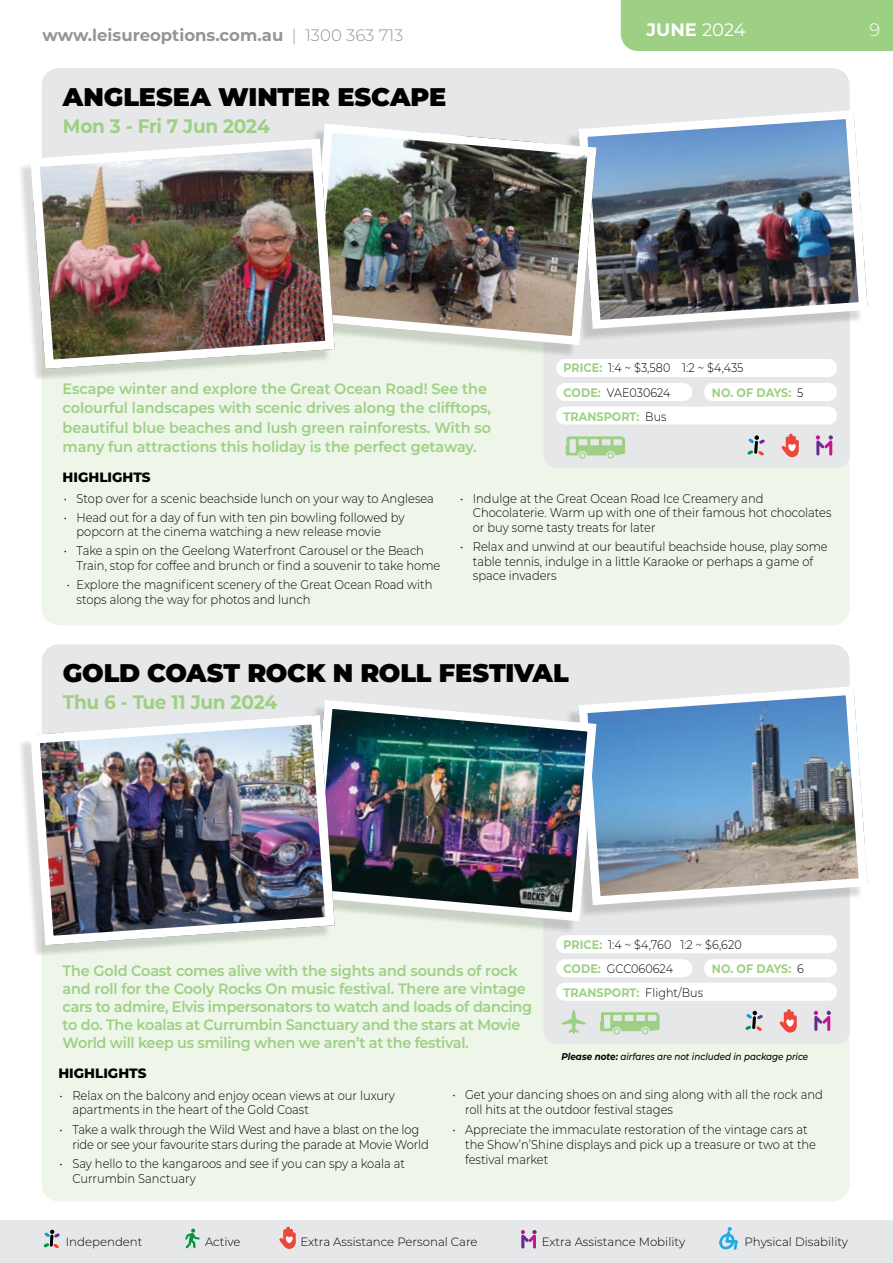
<style>
.page{position:relative;width:893px;height:1263px;background:#fff}
.page>*{position:absolute;margin:0;border:0;box-sizing:border-box;transform-origin:0 0}
.t1{font:900 25.5px "Montserrat";letter-spacing:-.005em;color:#000}
.t2{font:700 19.5px "Montserrat";letter-spacing:-.015em;color:#9dd084;scale:.95 1}
.t3{font:700 18px "Montserrat";color:#fff}
.t4{font:300 18px "Montserrat";color:#fff}
.t5{font:700 16.5px "Montserrat";color:#939598}
.t6{font:600 15px/18px "Montserrat";letter-spacing:-.01em;color:#9dd084;scale:.96 1}
.t7{font:800 13.5px "Montserrat";color:#000}
.t8{font:300 12.75px/14.7px "Montserrat";color:#000;scale:.9 1}
.t9{font:300 12.3px/24px "Montserrat";letter-spacing:.005em;color:#000;scale:.91 1}
.t10{font:700 12.3px "Montserrat";letter-spacing:.005em;color:#9dd084;scale:.91 1}
.t11{font:300 12px "Montserrat";color:#000}
.t12{font:italic 500 9.75px "Montserrat";color:#000;scale:.9 1}
.s1{font-weight:300}
.s2{font-weight:400}
.s3{font-weight:700;color:#9dd084}
.s4{font-weight:300;color:#000}
.s5{font-weight:700}
</style>
<div class="page">
<div style="left:621px;top:0;width:272px;height:51px;background:#9dd084"></div>
<div style="left:0;top:1220px;width:893px;height:43px;background:#e6e7e8"></div>
<div style="left:42px;top:644px;width:808px;height:162px;background:#e6e7e8;border-radius:17px"></div>
<div style="left:42px;top:793px;width:808px;height:408px;background:#edf6e8;border-radius:17px"></div>
<div style="left:543px;top:802px;width:307px;height:242px;background:#e6e7e8;border-radius:13px"></div>
<div style="left:566px;top:690px;width:297px;height:228px;background:#000;opacity:.15"></div>
<img style="left:574px;top:686px;width:294px;height:223px">
<div style="left:295px;top:704px;width:297px;height:230px;background:#000;opacity:.15"></div>
<img style="left:303px;top:695px;width:298px;height:231px">
<div style="left:18px;top:719px;width:312px;height:239px;background:#000;opacity:.15"></div>
<img style="left:26px;top:710px;width:313px;height:240px">
<div style="left:556px;top:935px;width:281px;height:18px;background:#fff;border-radius:9px"></div>
<div style="left:556px;top:959px;width:136px;height:18px;background:#fff;border-radius:9px"></div>
<div style="left:704px;top:959px;width:133px;height:18px;background:#fff;border-radius:9px"></div>
<div style="left:556px;top:983px;width:281px;height:18px;background:#fff;border-radius:9px"></div>
<svg style="left:779px;top:1009px;width:18px;height:23px"></svg>
<svg style="left:814px;top:1011px;width:17px;height:20px"></svg>
<svg style="left:745px;top:1011px;width:18px;height:20px"></svg>
<svg style="left:600px;top:1012px;width:60px;height:22px"></svg>
<div style="left:42px;top:68px;width:808px;height:162px;background:#e6e7e8;border-radius:17px"></div>
<div style="left:42px;top:217px;width:808px;height:408px;background:#edf6e8;border-radius:17px"></div>
<div style="left:543px;top:225px;width:307px;height:243px;background:#e6e7e8;border-radius:13px"></div>
<div style="left:566px;top:114px;width:297px;height:227px;background:#000;opacity:.15"></div>
<img style="left:574px;top:110px;width:294px;height:223px">
<div style="left:295px;top:128px;width:297px;height:230px;background:#000;opacity:.15"></div>
<img style="left:303px;top:119px;width:298px;height:231px">
<div style="left:18px;top:143px;width:312px;height:239px;background:#000;opacity:.15"></div>
<img style="left:26px;top:134px;width:313px;height:240px">
<div style="left:556px;top:359px;width:281px;height:18px;background:#fff;border-radius:9px"></div>
<div style="left:556px;top:383px;width:136px;height:18px;background:#fff;border-radius:9px"></div>
<div style="left:704px;top:383px;width:133px;height:18px;background:#fff;border-radius:9px"></div>
<div style="left:556px;top:406px;width:281px;height:19px;background:#fff;border-radius:9px"></div>
<svg style="left:781px;top:434px;width:18px;height:23px"></svg>
<svg style="left:816px;top:435px;width:17px;height:21px"></svg>
<svg style="left:747px;top:435px;width:18px;height:20px"></svg>
<svg style="left:566px;top:436px;width:59px;height:23px"></svg>
<svg style="left:561px;top:1009px;width:25px;height:25px"></svg>
<svg style="left:44px;top:1230px;width:16px;height:18px"></svg>
<svg style="left:279px;top:1227px;width:16px;height:22px"></svg>
<svg style="left:521px;top:1230px;width:15px;height:18px"></svg>
<svg style="left:719px;top:1227px;width:19px;height:22px"></svg>
<svg style="left:185px;top:1228px;width:15px;height:20px"></svg>
<p class="t5" style="left:43px;top:23px;width:362px">www.leisureoptions.com.au <span class="s1">| 1300 363 713</span></p>
<h3 class="t3" style="left:646px;top:17px;width:101px">JUNE <span class="s2">2024</span></h3>
<h3 class="t4" style="left:870px;top:17px;width:12px">9</h3>
<h1 class="t1" style="left:63px;top:77px;width:385px">ANGLESEA WINTER ESCAPE</h1>
<h2 class="t2" style="left:63px;top:112px;width:219px">Mon 3 - Fri 7 Jun 2024</h2>
<p class="t6" style="left:63px;top:378px;width:448px;line-height:19.5px">Escape winter and explore the Great Ocean Road! See the colourful landscapes with scenic drives along the clifftops, beautiful blue beaches and lush green rainforests. With so many fun attractions this holiday is the perfect getaway.</p>
<p class="t7" style="left:63px;top:468px;width:90px">HIGHLIGHTS</p>
<p class="t9" style="left:563px;top:356px;width:199px"><span class="s3">PRICE:</span> 1:4 ~ $3,580 1:2 ~ $4,435<br><span class="s3">CODE:</span> VAE030624</p>
<p class="t10" style="left:712px;top:383px;width:102px">NO. OF DAYS: <span class="s4">5</span></p>
<p class="t10" style="left:563px;top:407px;width:115px">TRANSPORT: <span class="s4">Bus</span></p>
<p class="t8" style="left:64px;top:490px;width:413px">• Stop over for a scenic beachside lunch on your way to Anglesea</p>
<p class="t8" style="left:77px;top:509px;width:366px;text-indent:-13px">• Head out for a day of fun with ten pin bowling followed by popcorn at the cinema watching a new release movie</p>
<p class="t8" style="left:77px;top:543px;width:406px;text-indent:-13px">• Take a spin on the Geelong Waterfront Carousel or the Beach<br>Train, stop for coffee and brunch or find a souvenir to take home</p>
<p class="t8" style="left:77px;top:577px;width:397px;text-indent:-10px">• Explore the magnificent scenery of the Great Ocean Road with stops along the way for photos and lunch</p>
<p class="t8" style="left:473px;top:490px;width:400px;text-indent:-13px">• Indulge at the Great Ocean Road Ice Creamery and<br>Chocolaterie. Warm up with one of their famous hot chocolates or buy some tasty treats for later</p>
<p class="t8" style="left:473px;top:539px;width:396px;text-indent:-13px">• Relax and unwind at our beautiful beachside house, play some table tennis, indulge in a little Karaoke or perhaps a game of space invaders</p>
<h1 class="t1" style="left:63px;top:654px;width:507px">GOLD COAST ROCK N ROLL FESTIVAL</h1>
<h2 class="t2" style="left:63px;top:688px;width:227px">Thu 6 - Tue 11 Jun 2024</h2>
<p class="t6" style="left:63px;top:961px;width:491px">The Gold Coast comes alive with the sights and sounds of rock and roll for the Cooly Rocks On music festival. There are vintage cars to admire, Elvis impersonators to watch and loads of dancing to do. The koalas at Currumbin Sanctuary and the stars at Movie World will keep us smiling when we aren’t at the festival.</p>
<p class="t7" style="left:58px;top:1063px;width:90px">HIGHLIGHTS</p>
<p class="t9" style="left:563px;top:932px;width:197px"><span class="s3">PRICE:</span> 1:4 ~ $4,760 1:2 ~ $6,620<br><span class="s3">CODE:</span> GCC060624</p>
<p class="t10" style="left:712px;top:959px;width:103px">NO. OF DAYS: <span class="s4">6</span></p>
<p class="t10" style="left:563px;top:983px;width:155px">TRANSPORT: <span class="s4">Flight/Bus</span></p>
<p class="t12" style="left:561px;top:1050px;width:276px"><span class="s5">Please note:</span> airfares are not included in package price</p>
<p class="t8" style="left:72px;top:1087px;width:360px;text-indent:-13px">• Relax on the balcony and enjoy ocean views at our luxury apartments in the heart of the Gold Coast</p>
<p class="t8" style="left:72px;top:1121px;width:397px;text-indent:-13px">• Take a walk through the Wild West and have a blast on the log ride or see your favourite stars during the parade at Movie World</p>
<p class="t8" style="left:72px;top:1155px;width:371px;text-indent:-13px">• Say hello to the kangaroos and see if you can spy a koala at<br>Currumbin Sanctuary</p>
<p class="t8" style="left:465px;top:1087px;width:399px;text-indent:-13px">• Get your dancing shoes on and sing along with all the rock and roll hits at the outdoor festival stages</p>
<p class="t8" style="left:465px;top:1121px;width:392px;text-indent:-13px">• Appreciate the immaculate restoration of the vintage cars at the Show’n’Shine displays and pick up a treasure or two at the festival market</p>
<p class="t11" style="left:66px;top:1233px;width:78px">Independent</p>
<p class="t11" style="left:205px;top:1233px;width:37px">Active</p>
<p class="t11" style="left:300px;top:1233px;width:179px">Extra Assistance Personal Care</p>
<p class="t11" style="left:542px;top:1233px;width:145px">Extra Assistance Mobility</p>
<p class="t11" style="left:744px;top:1233px;width:105px">Physical Disability</p>
</div>
